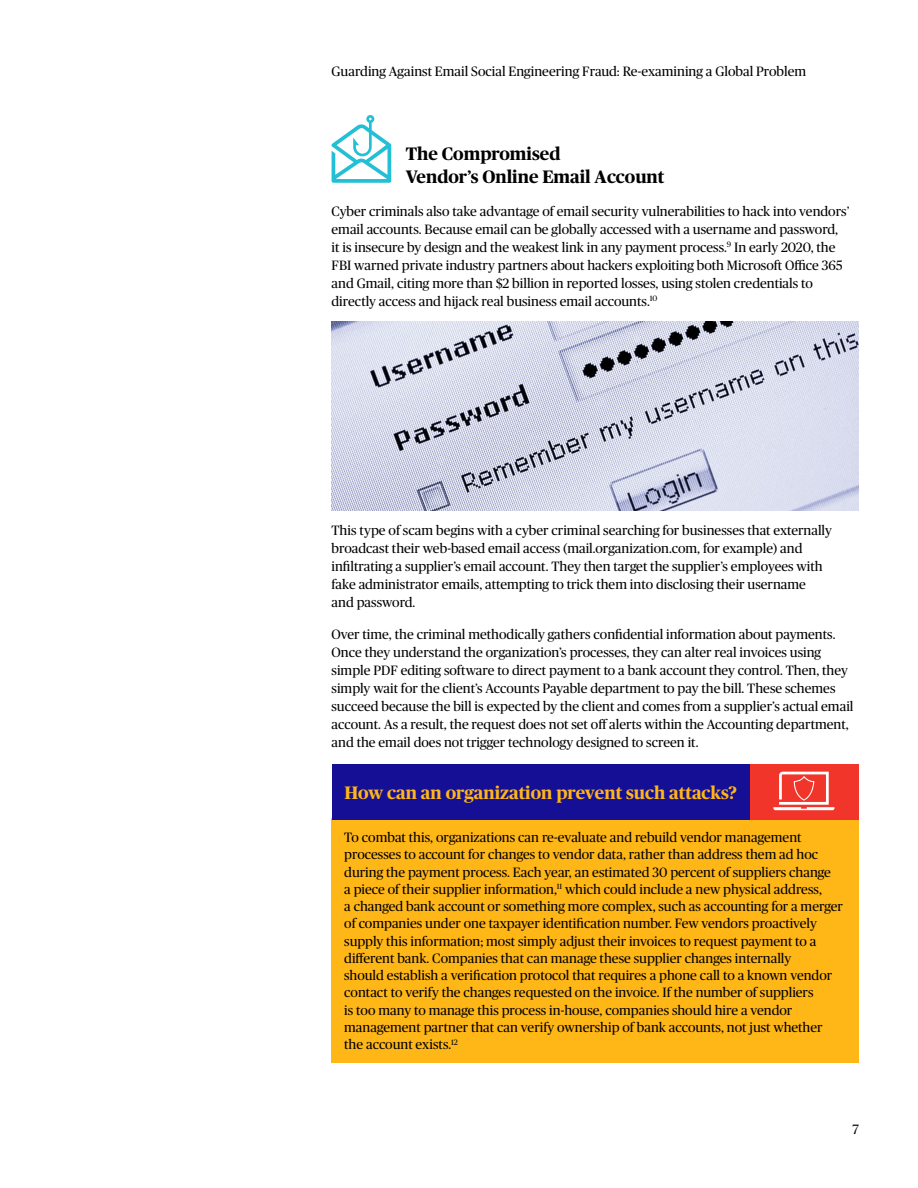
<style>
.page{position:relative;width:918px;height:1188px;background:#fff}
.page>*{position:absolute;margin:0;border:0;box-sizing:border-box;transform-origin:0 0}
.Fraud_Example_Head{font:700 18px/22.5px "Chubb Publico";color:#000}
.Fraud_Solution_Head{font:700 18px "Chubb Publico";color:#ffb617}
.Body{font:13.5px/18px "Chubb Publico";color:#000}
</style>
<div class="page">
<svg style="left:332px;top:115px;width:59px;height:68px"></svg>
<img style="left:332px;top:321px;width:527px;height:189px">
<div style="left:332px;top:818px;width:527px;height:244px;background:#ffb617"></div>
<div style="left:334px;top:764px;width:525px;height:55px;background:#f1352b"></div>
<div style="left:332px;top:764px;width:418px;height:55px;background:#150f96"></div>
<svg style="left:773px;top:772px;width:62px;height:38px"></svg>
<p class="Body" style="left:332px;top:61px;width:476px">Guarding Against Email Social Engineering Fraud: Re-examining a Global Problem</p>
<h1 class="Fraud_Example_Head" style="left:406px;top:142px;width:260px">The Compromised<br>Vendor’s Online Email Account</h1>
<p class="Body" style="left:332px;top:201px;width:519px">Cyber criminals also take advantage of email security vulnerabilities to hack into vendors’ email accounts. Because email can be globally accessed with a username and password, it is insecure by design and the weakest link in any payment process.<sup>9</sup> In early 2020, the FBI warned private industry partners about hackers exploiting both Microsoft Office 365 and Gmail, citing more than $2 billion in reported losses, using stolen credentials to directly access and hijack real business email accounts.<sup>10</sup></p>
<p class="Body" style="left:332px;top:521px;width:502px">This type of scam begins with a cyber criminal searching for businesses that externally broadcast their web-based email access (mail.organization.com, for example) and infiltrating a supplier’s email account. They then target the supplier’s employees with fake administrator emails, attempting to trick them into disclosing their username<br>and password.</p>
<p class="Body" style="left:332px;top:624px;width:523px">Over time, the criminal methodically gathers confidential information about payments.<br>Once they understand the organization’s processes, they can alter real invoices using simple PDF editing software to direct payment to a bank account they control. Then, they simply wait for the client’s Accounts Payable department to pay the bill. These schemes succeed because the bill is expected by the client and comes from a supplier’s actual email account. As a result, the request does not set off alerts within the Accounting department, and the email does not trigger technology designed to screen it.</p>
<h1 class="Fraud_Solution_Head" style="left:345px;top:780px;width:394px">How can an organization prevent such attacks?</h1>
<p class="Body" style="left:344px;top:828px;width:500px;line-height:17.2px">To combat this, organizations can re-evaluate and rebuild vendor management processes to account for changes to vendor data, rather than address them ad hoc during the payment process. Each year, an estimated 30 percent of suppliers change<br>a piece of their supplier information,<sup>11</sup> which could include a new physical address,<br>a changed bank account or something more complex, such as accounting for a merger of companies under one taxpayer identification number. Few vendors proactively supply this information; most simply adjust their invoices to request payment to a different bank. Companies that can manage these supplier changes internally<br>should establish a verification protocol that requires a phone call to a known vendor contact to verify the changes requested on the invoice. If the number of suppliers<br>is too many to manage this process in-house, companies should hire a vendor management partner that can verify ownership of bank accounts, not just whether the account exists.<sup>12</sup></p>
<p class="Body" style="left:852px;top:1120px;width:8px">7</p>
</div>
